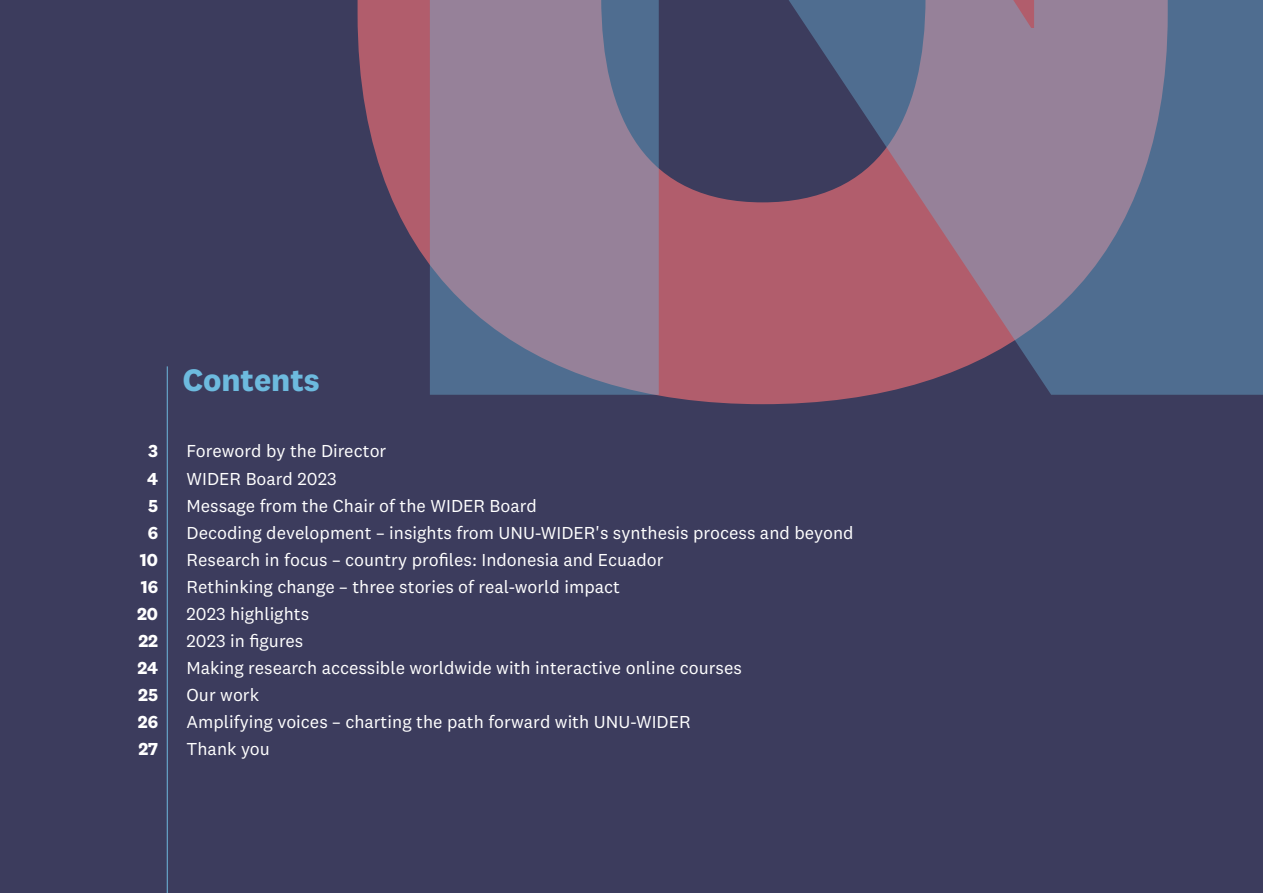
<style>
.page{position:relative;width:1263px;height:893px;background:#3c3c5d}
.page>*{position:absolute;margin:0;border:0;box-sizing:border-box;transform-origin:0 0}
.t1{font:700 32.25px "National 2";color:#6dbade}
.t2{font:18px "National 2";color:#fff}
.t3{font:700 18px "National 2";color:#fff}
</style>
<div class="page">
<svg style="left:358px;top:0;width:511px;height:404px"></svg>
<svg style="left:430px;top:0;width:833px;height:395px;background:#7d6c86"></svg>
<hr style="left:167px;top:366px;width:1px;height:527px;background:#6ebade">
<h1 class="t1" style="left:183px;top:360px;width:139px">Contents</h1>
<p class="t3" style="left:148px;top:440px;width:11px">3</p>
<p class="t2" style="left:187px;top:441px;width:201px">Foreword by the Director</p>
<p class="t3" style="left:147px;top:467px;width:13px">4</p>
<p class="t2" style="left:187px;top:468px;width:151px">WIDER Board 2023</p>
<p class="t3" style="left:148px;top:494px;width:12px">5</p>
<p class="t2" style="left:187px;top:495px;width:352px">Message from the Chair of the WIDER Board</p>
<p class="t3" style="left:148px;top:521px;width:12px">6</p>
<p class="t2" style="left:187px;top:522px;width:668px">Decoding development – insights from UNU-WIDER's synthesis process and beyond</p>
<p class="t3" style="left:140px;top:548px;width:20px">10</p>
<p class="t2" style="left:187px;top:549px;width:478px">Research in focus – country profiles: Indonesia and Ecuador</p>
<p class="t3" style="left:141px;top:575px;width:19px">16</p>
<p class="t2" style="left:187px;top:576px;width:435px">Rethinking change – three stories of real-world impact</p>
<p class="t3" style="left:137px;top:602px;width:23px">20</p>
<p class="t2" style="left:187px;top:603px;width:124px">2023 highlights</p>
<p class="t3" style="left:138px;top:629px;width:21px">22</p>
<p class="t2" style="left:187px;top:630px;width:118px">2023 in figures</p>
<p class="t3" style="left:137px;top:656px;width:22px">24</p>
<p class="t2" style="left:187px;top:657px;width:557px">Making research accessible worldwide with interactive online courses</p>
<p class="t3" style="left:138px;top:683px;width:21px">25</p>
<p class="t2" style="left:187px;top:684px;width:74px">Our work</p>
<p class="t3" style="left:138px;top:710px;width:22px">26</p>
<p class="t2" style="left:187px;top:711px;width:506px">Amplifying voices – charting the path forward with UNU-WIDER</p>
<p class="t3" style="left:138px;top:737px;width:21px">27</p>
<p class="t2" style="left:187px;top:738px;width:85px">Thank you</p>
</div>
